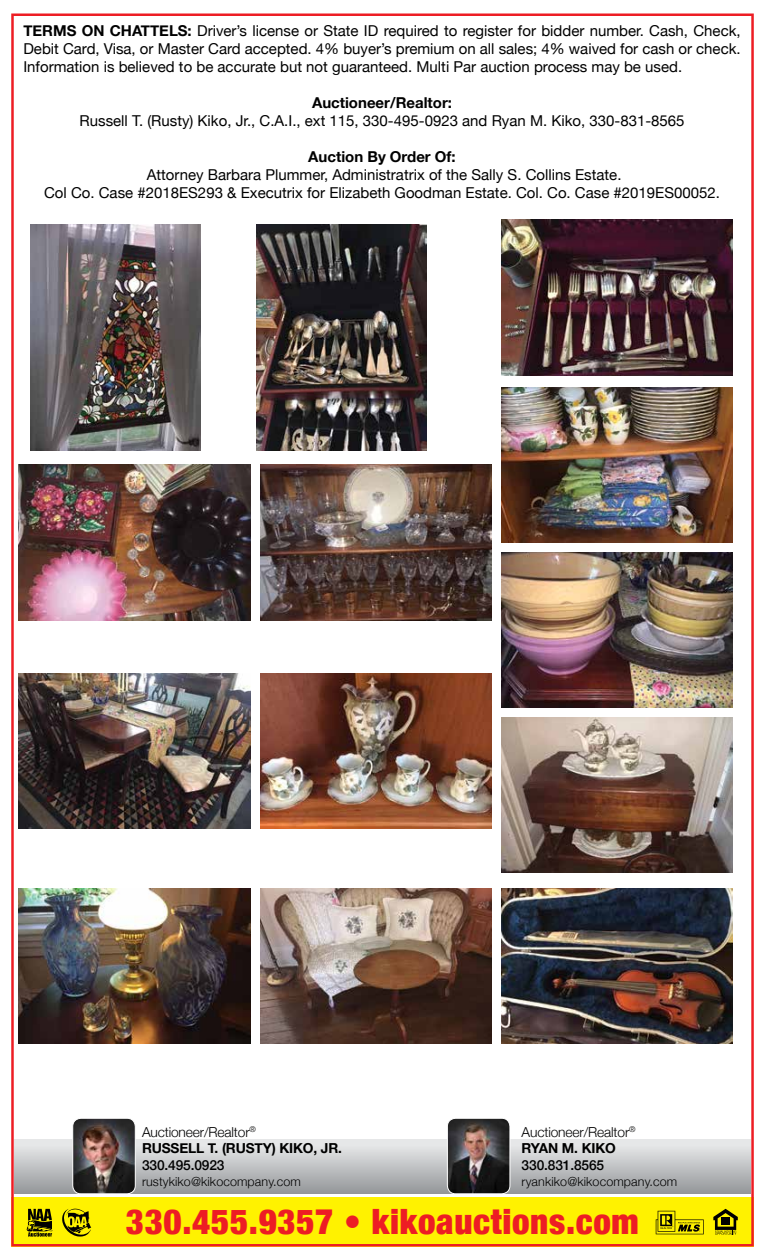
<style>
.page{position:relative;width:765px;height:1260px;background:#fff}
.page>*{position:absolute;margin:0;border:0;box-sizing:border-box;transform-origin:0 0}
.t1{font:900 condensed 34.88px "Helvetica Neue";letter-spacing:.02em;color:#ed1d24}
.t2{font:15px/18px "Helvetica Neue";color:#000;text-align:justify}
.t3{font:700 15px "Helvetica Neue";color:#000}
.t4{font:700 13.75px/16.5px "Helvetica Neue";letter-spacing:-.01em;color:#000}
.t5{font:300 13.75px/16.5px "Helvetica Neue";letter-spacing:-.01em;color:#000}
.t6{font:500 13.75px "Helvetica Neue";letter-spacing:-.01em;color:#000}
.t7{font:300 12.5px "Helvetica Neue";letter-spacing:.01em;color:#000}
.s1{font-weight:700}
.s2{font-weight:300}
</style>
<div class="page">
<img style="left:11px;top:13px;width:743px;height:1233px">
<svg style="left:26px;top:1209px;width:26px;height:28px"></svg>
<svg style="left:62px;top:1209px;width:29px;height:28px"></svg>
<p class="t2" style="left:23px;top:23px;width:719px"><span class="s1">TERMS ON CHATTELS:</span> Driver’s license or State ID required to register for bidder number. Cash, Check, Debit Card, Visa, or Master Card accepted. 4% buyer’s premium on all sales; 4% waived for cash or check.<br>Information is believed to be accurate but not guaranteed. Multi Par auction process may be used.</p>
<p class="t3" style="left:312px;top:91px;width:141px">Auctioneer/Realtor:</p>
<p class="t2" style="left:80px;top:113px;width:606px">Russell T. (Rusty) Kiko, Jr., C.A.I., ext 115, 330-495-0923 and Ryan M. Kiko, 330-831-8565</p>
<p class="t3" style="left:308px;top:145px;width:149px">Auction By Order Of:</p>
<p class="t2" style="left:44px;top:167px;width:677px;text-align:center">Attorney Barbara Plummer, Administratrix of the Sally S. Collins Estate.<br>Col Co. Case #2018ES293 &amp; Executrix for Elizabeth Goodman Estate. Col. Co. Case #2019ES00052.</p>
<p class="t4" style="left:142px;top:1124px;width:202px"><span class="s2">Auctioneer/Realtor</span><sup>®<br></sup>RUSSELL T. (RUSTY) KIKO, JR.</p>
<p class="t6" style="left:142px;top:1154px;width:84px">330.495.0923</p>
<p class="t7" style="left:142px;top:1172px;width:160px">rustykiko@kikocompany.com</p>
<p class="t5" style="left:522px;top:1123px;width:115px">Auctioneer/Realtor<sup>®<br></sup><span class="s1">RYAN M. KIKO</span></p>
<p class="t6" style="left:522px;top:1154px;width:84px">330.831.8565</p>
<p class="t7" style="left:522px;top:1172px;width:157px">ryankiko@kikocompany.com</p>
<h1 class="t1" style="left:126px;top:1193px;width:514px">330.455.9357 • kikoauctions.com</h1>
</div>
